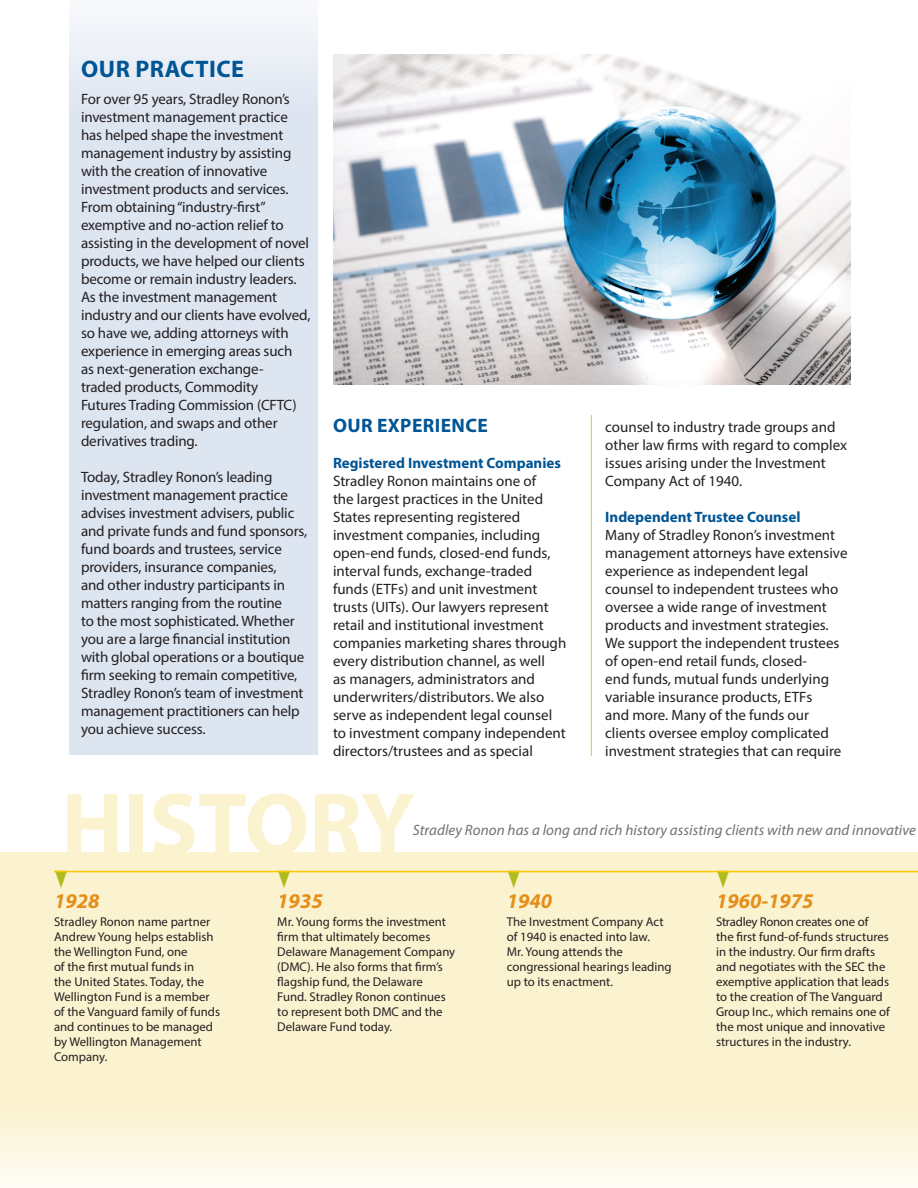
<style>
.page{position:relative;width:918px;height:1188px;background:#fff}
.page>*{position:absolute;margin:0;border:0;box-sizing:border-box;transform-origin:0 0}
.t1{font:700 90px "Myriad Pro";color:#fbf3d0}
.t2{font:700 24px "Myriad Pro";letter-spacing:.02em;color:#005594}
.t3{font:italic 700 21px "Myriad Pro";color:#e58e19}
.t4{font:700 19.5px "Myriad Pro";letter-spacing:.02em;color:#005594}
.t5{font:15px/18px "Myriad Pro";letter-spacing:-.01em;color:#231f20}
.t6{font:italic 15px "Myriad Pro";letter-spacing:.005em;color:#717074}
.t7{font:700 15px "Myriad Pro";color:#005594}
.t8{font:12.75px/15px "Myriad Pro";color:#231f20}
</style>
<div class="page">
<svg style="left:0;top:852px;width:918px;height:334px;background:#fbf3d4"></svg>
<div style="left:69px;top:0;width:249px;height:755px;background:#dde5f1"></div>
<img style="left:333px;top:54px;width:517px;height:330px">
<hr style="left:591px;top:415px;width:1px;height:341px;background:#f0cb02">
<hr style="left:54px;top:871px;width:864px;height:1px;background:#f0cb02">
<svg style="left:55px;top:872px;width:12px;height:16px"></svg>
<svg style="left:278px;top:872px;width:12px;height:16px"></svg>
<svg style="left:508px;top:872px;width:12px;height:16px"></svg>
<svg style="left:717px;top:872px;width:12px;height:16px"></svg>
<h2 class="t2" style="left:81px;top:54px;width:164px">OUR PRACTICE</h2>
<p class="t5" style="left:81px;top:90px;width:231px">For over 95 years, Stradley Ronon’s investment management practice has helped shape the investment management industry by assisting with the creation of innovative investment products and services.<br>From obtaining “industry-first” exemptive and no-action relief to assisting in the development of novel products, we have helped our clients become or remain industry leaders.<br>As the investment management industry and our clients have evolved, so have we, adding attorneys with experience in emerging areas such<br>as next-generation exchange-<br>traded products, Commodity<br>Futures Trading Commission (CFTC) regulation, and swaps and other derivatives trading.</p>
<p class="t5" style="left:81px;top:468px;width:228px">Today, Stradley Ronon’s leading investment management practice advises investment advisers, public and private funds and fund sponsors, fund boards and trustees, service providers, insurance companies,<br>and other industry participants in matters ranging from the routine<br>to the most sophisticated. Whether you are a large financial institution with global operations or a boutique firm seeking to remain competitive, Stradley Ronon’s team of investment management practitioners can help you achieve success.</p>
<h3 class="t4" style="left:333px;top:413px;width:156px">OUR EXPERIENCE</h3>
<p class="t7" style="left:333px;top:453px;width:229px">Registered Investment Companies</p>
<p class="t5" style="left:333px;top:472px;width:235px">Stradley Ronon maintains one of<br>the largest practices in the United States representing registered investment companies, including open-end funds, closed-end funds, interval funds, exchange-traded funds (ETFs) and unit investment trusts (UITs). Our lawyers represent retail and institutional investment companies marketing shares through every distribution channel, as well<br>as managers, administrators and underwriters/distributors. We also serve as independent legal counsel to investment company independent directors/trustees and as special</p>
<p class="t5" style="left:605px;top:418px;width:243px">counsel to industry trade groups and other law firms with regard to complex issues arising under the Investment<br>Company Act of 1940.</p>
<p class="t7" style="left:605px;top:507px;width:197px">Independent Trustee Counsel</p>
<p class="t5" style="left:605px;top:526px;width:244px">Many of Stradley Ronon’s investment management attorneys have extensive experience as independent legal counsel to independent trustees who oversee a wide range of investment products and investment strategies.<br>We support the independent trustees of open-end retail funds, closed-<br>end funds, mutual funds underlying variable insurance products, ETFs<br>and more. Many of the funds our clients oversee employ complicated investment strategies that can require</p>
<h1 class="t1" style="left:62px;top:766px;width:355px">HISTORY</h1>
<p class="t6" style="left:413px;top:821px;width:505px">Stradley Ronon has a long and rich history assisting clients with new and innovative</p>
<h3 class="t3" style="left:54px;top:887px;width:47px">1928</h3>
<p class="t8" style="left:54px;top:914px;width:168px">Stradley Ronon name partner<br>Andrew Young helps establish the Wellington Fund, one<br>of the first mutual funds in<br>the United States. Today, the<br>Wellington Fund is a member of the Vanguard family of funds and continues to be managed by Wellington Management<br>Company.</p>
<h3 class="t3" style="left:277px;top:887px;width:47px">1935</h3>
<p class="t8" style="left:277px;top:914px;width:179px">Mr. Young forms the investment firm that ultimately becomes<br>Delaware Management Company (DMC). He also forms that firm’s flagship fund, the Delaware<br>Fund. Stradley Ronon continues to represent both DMC and the<br>Delaware Fund today.</p>
<h3 class="t3" style="left:507px;top:887px;width:47px">1940</h3>
<p class="t8" style="left:507px;top:914px;width:166px">The Investment Company Act of 1940 is enacted into law.<br>Mr. Young attends the congressional hearings leading up to its enactment.</p>
<h3 class="t3" style="left:716px;top:887px;width:99px">1960-1975</h3>
<p class="t8" style="left:716px;top:914px;width:175px">Stradley Ronon creates one of<br>the first fund-of-funds structures in the industry. Our firm drafts and negotiates with the SEC the exemptive application that leads to the creation of The Vanguard<br>Group Inc., which remains one of the most unique and innovative structures in the industry.</p>
</div>
